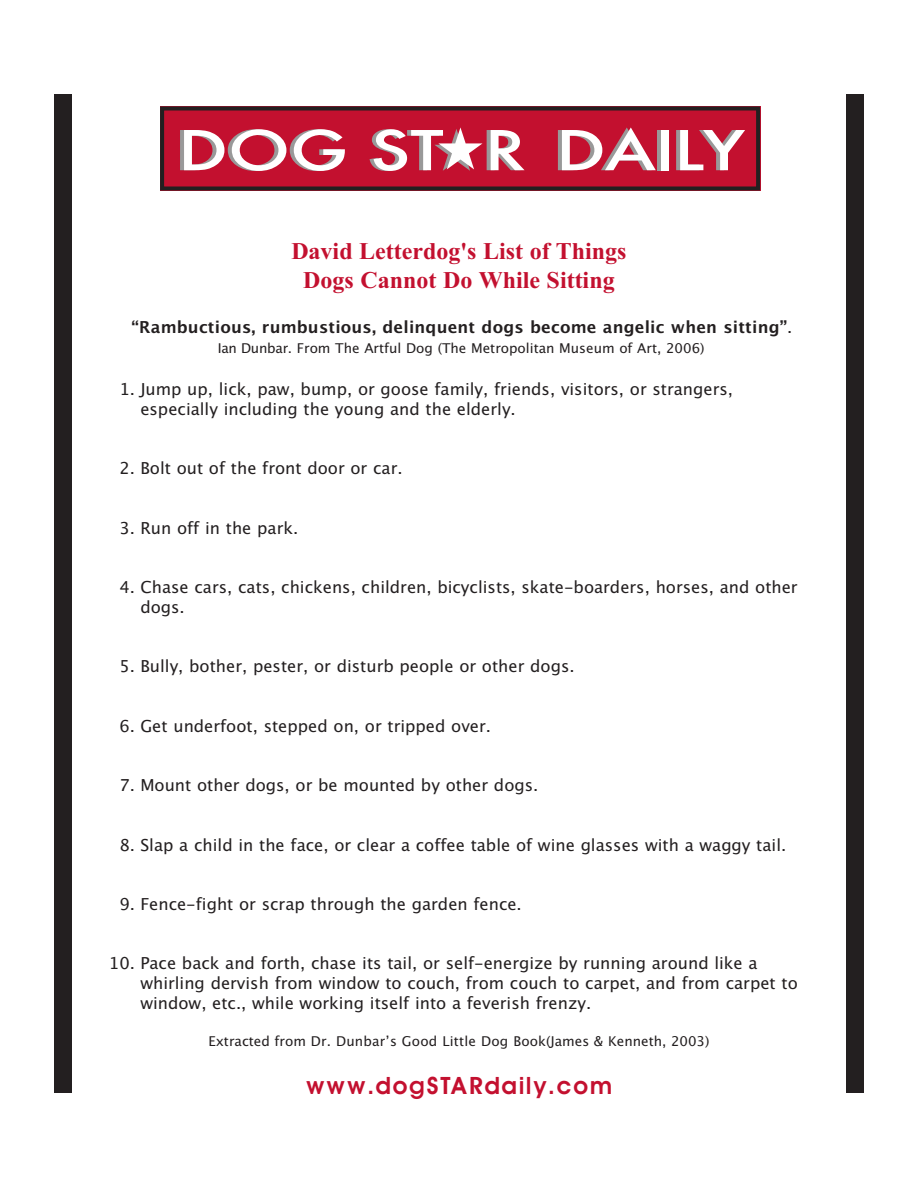
<style>
.page{position:relative;width:918px;height:1188px;background:#fff}
.page>*{position:absolute;margin:0;border:0;box-sizing:border-box;transform-origin:0 0}
.t1{font:53.4px "Futura Medium+UCAFCK";letter-spacing:-.02em;color:#fff;scale:1.3 1}
.t2{font:24px/28.8px "Times New Roman Bd MS";color:#c3102f;text-align:center}
.t3{font:600 24px "Avant Garde";letter-spacing:.055em;color:#c3102f}
.t4{font:16.5px/19.8px "Lucida Grande";color:#231f20}
.t5{font:700 16.5px "Lucida Grande";letter-spacing:.01em;color:#231f20}
.t6{font:13.5px "Lucida Grande";color:#231f20}
.s1{font-weight:400}
</style>
<div class="page">
<div style="left:54px;top:94px;width:18px;height:1000px;background:#231f20"></div>
<div style="left:846px;top:94px;width:18px;height:1000px;background:#231f20"></div>
<div style="left:160px;top:106px;width:600px;height:84px;background:#c3102f"></div>
<div style="left:160px;top:106px;width:600px;height:84px;border:4px solid #231f20"></div>
<h1 class="t1" style="left:178px;top:121px;width:438px">DOG ST R DAILY</h1>
<h2 class="t2" style="left:291px;top:237px;width:337px">David Letterdog's List of Things<br>Dogs Cannot Do While Sitting</h2>
<p class="t5" style="left:132px;top:318px;width:662px">“Rambuctious, rumbustious, delinquent dogs become angelic when sitting”<span class="s1">.</span></p>
<p class="t6" style="left:218px;top:341px;width:488px">Ian Dunbar. From The Artful Dog (The Metropolitan Museum of Art, 2006)</p>
<p class="t4" style="left:140px;top:380px;width:594px;text-indent:-21px">1. Jump up, lick, paw, bump, or goose family, friends, visitors, or strangers, especially including the young and the elderly.</p>
<p class="t4" style="left:119px;top:459px;width:285px">2. Bolt out of the front door or car.</p>
<p class="t4" style="left:119px;top:518px;width:180px">3. Run off in the park.</p>
<p class="t4" style="left:140px;top:578px;width:659px;text-indent:-21px">4. Chase cars, cats, chickens, children, bicyclists, skate-boarders, horses, and other dogs.</p>
<p class="t4" style="left:119px;top:657px;width:457px">5. Bully, bother, pester, or disturb people or other dogs.</p>
<p class="t4" style="left:119px;top:716px;width:373px">6. Get underfoot, stepped on, or tripped over.</p>
<p class="t4" style="left:119px;top:776px;width:421px">7. Mount other dogs, or be mounted by other dogs.</p>
<p class="t4" style="left:119px;top:835px;width:668px">8. Slap a child in the face, or clear a coffee table of wine glasses with a waggy tail.</p>
<p class="t4" style="left:119px;top:894px;width:404px">9. Fence-fight or scrap through the garden fence.</p>
<p class="t4" style="left:140px;top:954px;width:659px;text-indent:-31px">10. Pace back and forth, chase its tail, or self-energize by running around like a whirling dervish from window to couch, from couch to carpet, and from carpet to window, etc., while working itself into a feverish frenzy.</p>
<p class="t6" style="left:208px;top:1034px;width:503px">Extracted from Dr. Dunbar’s Good Little Dog Book(James &amp; Kenneth, 2003)</p>
<h2 class="t3" style="left:306px;top:1072px;width:308px">www.dogSTARdaily.com</h2>
</div>
